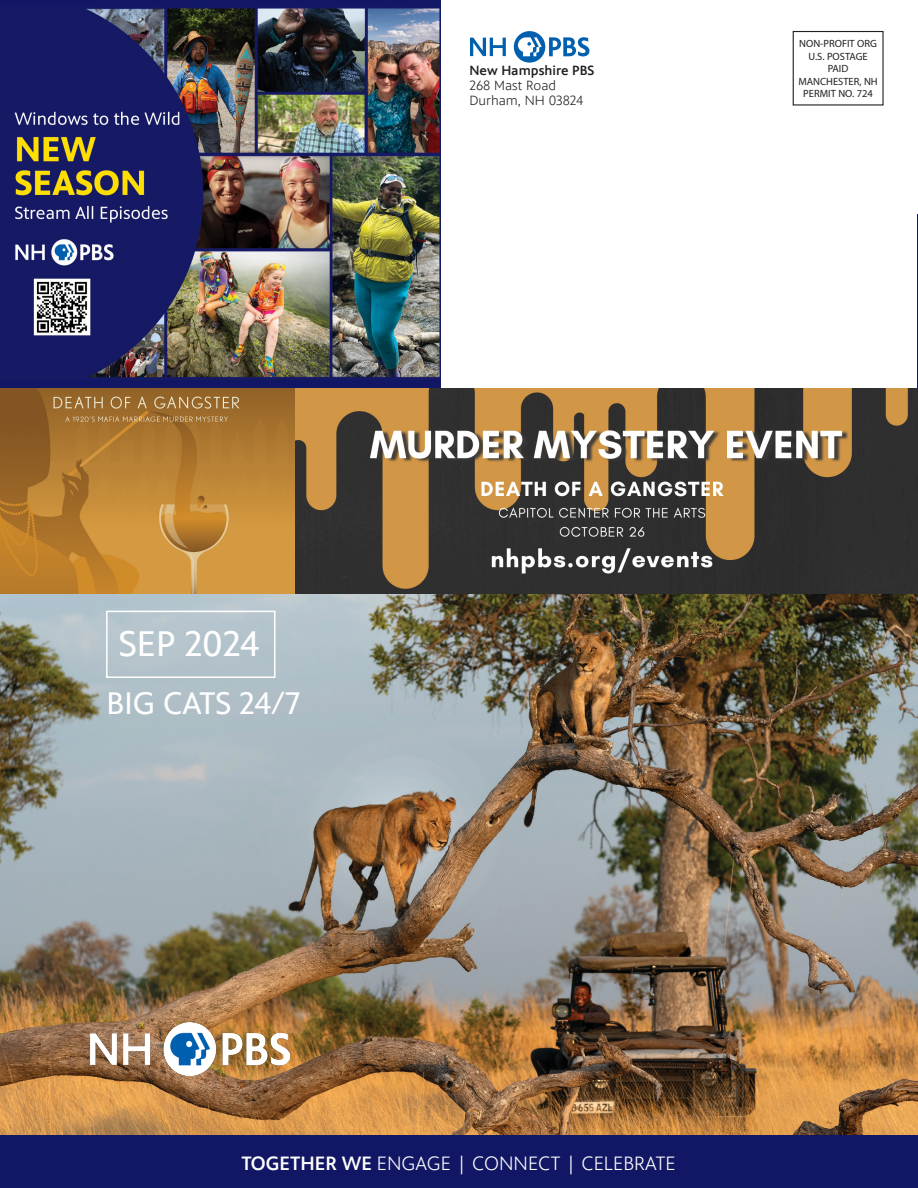
<style>
.page{position:relative;width:918px;height:1188px;background:#fff}
.page>*{position:absolute;margin:0;border:0;box-sizing:border-box;transform-origin:0 0}
.t1{font:36px "PBS Sans";color:#fff}
.t2{font:31.5px "PBS Sans";letter-spacing:-.01em;color:#fff}
.t3{font:300 19.5px "PBS Sans";color:#fff}
.t4{font:300 13.5px/15px "PBS Sans";color:#231f20}
.t5{font:10.5px "Myriad Pro";color:#231f20}
.s1{font-weight:500}
</style>
<div class="page">
<div style="left:0;top:1134px;width:918px;height:54px;background:#111764"></div>
<hr style="left:917px;top:215px;width:1px;height:919px;background:#111764">
<div style="left:0;top:0;width:441px;height:388px;background:#111764"></div>
<img style="left:14px;top:8px;width:426px;height:370px">
<img style="left:0;top:389px;width:917px;height:745px">
<div style="left:106px;top:611px;width:170px;height:67px;border:2px solid #fff"></div>
<img style="left:91px;top:1023px;width:198px;height:52px">
<svg style="left:0;top:389px;width:295px;height:204px;background:#b78034"></svg>
<div style="left:514px;top:31px;width:31px;height:32px;background:#0160ae;border-radius:50%"></div>
<svg style="left:549px;top:37px;width:40px;height:19px"></svg>
<svg style="left:518px;top:37px;width:24px;height:19px"></svg>
<svg style="left:470px;top:38px;width:36px;height:18px"></svg>
<div style="left:793px;top:31px;width:91px;height:75px;border:1px solid #231f20"></div>
<p class="t4" style="left:469px;top:63px;width:126px"><span class="s1">New Hampshire PBS<br></span>268 Mast Road<br>Durham, NH 03824</p>
<p class="t5" style="left:799px;top:37px;width:79px">NON-PROFIT ORG</p>
<p class="t5" style="left:809px;top:50px;width:61px">U.S. POSTAGE</p>
<p class="t5" style="left:828px;top:62px;width:22px">PAID</p>
<p class="t5" style="left:798px;top:75px;width:81px">MANCHESTER, NH</p>
<p class="t5" style="left:803px;top:87px;width:71px">PERMIT NO. 724</p>
<p class="t1" style="left:119px;top:625px;width:142px">SEP 2024</p>
<p class="t2" style="left:107px;top:686px;width:195px">BIG CATS 24/7</p>
<p class="t3" style="left:241px;top:1152px;width:436px"><span class="s1">TOGETHER WE</span> ENGAGE | CONNECT | CELEBRATE</p>
</div>
